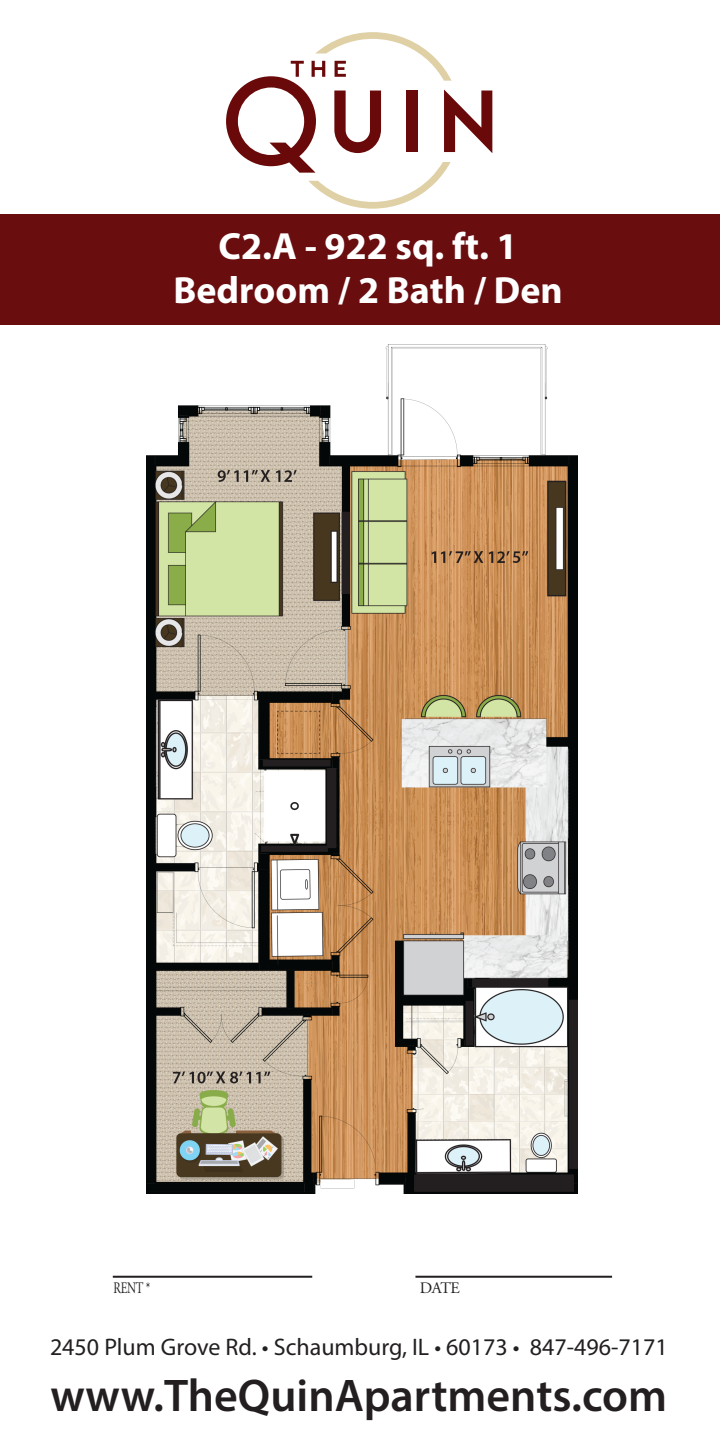
<style>
.page{position:relative;width:720px;height:1440px;background:#fff}
.page>*{position:absolute;margin:0;border:0;box-sizing:border-box;transform-origin:0 0}
.t1{font:600 46px "Myriad Pro";color:#231f20}
.t2{font:700 38px/43.8px "Myriad Pro";color:#fff;text-align:center}
.t3{font:24px "Myriad Pro";color:#231f20}
.t4{font:16px "Adobe Garamond Pro";letter-spacing:-.025em;color:#231f20;scale:.72 1}
.t5{font:16px "Adobe Garamond Pro";letter-spacing:-.025em;color:#231f20}
</style>
<div class="page">
<hr style="left:415px;top:1276px;width:197px;height:2px;background:#231f20">
<hr style="left:113px;top:1276px;width:199px;height:2px;background:#231f20">
<div style="left:0;top:215px;width:720px;height:110px;background:#690d0f"></div>
<svg style="left:226px;top:32px;width:266px;height:177px"></svg>
<img style="left:146px;top:345px;width:431px;height:849px">
<h2 class="t2" style="left:173px;top:223px;width:391px">C2.A - 922 sq. ft. 1<br>Bedroom / 2 Bath / Den</h2>
<p class="t4" style="left:114px;top:1278px;width:53px">RENT *</p>
<p class="t5" style="left:420px;top:1278px;width:41px">DATE</p>
<p class="t3" style="left:50px;top:1333px;width:619px">2450 Plum Grove Rd. • Schaumburg, IL • 60173 • 847-496-7171</p>
<h1 class="t1" style="left:50px;top:1366px;width:618px">www.TheQuinApartments.com</h1>
</div>
